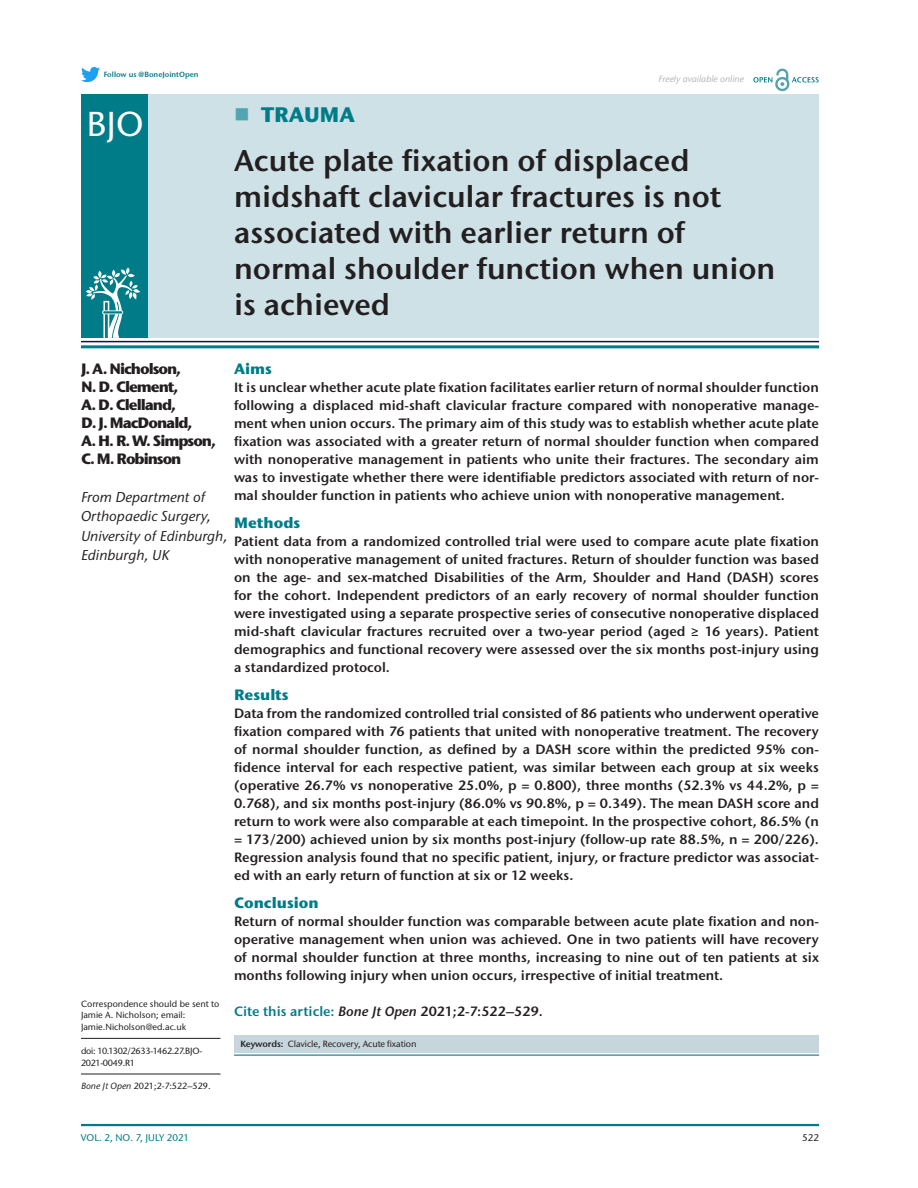
<style>
.page{position:relative;width:918px;height:1188px;background:#fff}
.page>*{position:absolute;margin:0;border:0;box-sizing:border-box;transform-origin:0 0}
.t1{font:500 34.5px "Stone Sans ITC Pro";color:#fff}
.t2{font:600 30px/36px "Stone Sans ITC Pro";color:#231f20}
.t3{font:700 21px "Stone Sans ITC Pro";color:#007c89}
.t4{font:700 15px/18px "Stone Sans ITC Pro";letter-spacing:-.07em;color:#231f20}
.t5{font:700 15px "Stone Sans ITC Pro";color:#007c89}
.t6{font:italic 500 14.25px/19.5px "Stone Sans ITC Pro";color:#231f20}
.t7{font:600 13.5px/18px "Stone Sans ITC Pro";color:#231f20;text-align:justify}
.t8{font:500 9.75px "Stone Sans ITC Pro";color:#007c89}
.t9{font:500 9.75px "Stone Sans ITC Pro";color:#231f20}
.t10{font:500 9px/12px "Stone Sans ITC Pro";color:#231f20}
.t11{font:500 9px/12px "Stone Sans ITC Pro";letter-spacing:-.03em;color:#231f20}
.t12{font:italic 500 9px "Stone Sans ITC Pro";color:#b2b3b7}
.t13{font:600 7.5px "Stone Sans ITC Pro";color:#007c89}
.s1{font-style:italic}
.s2{color:#007c89}
.s3{font-weight:600}
</style>
<div class="page">
<hr style="left:81px;top:1124px;width:738px;height:2px;background:#007c89">
<img style="left:81px;top:67px;width:18px;height:15px">
<svg style="left:753px;top:69px;width:66px;height:22px"></svg>
<div style="left:234px;top:1035px;width:585px;height:18px;background:#c7d5dd"></div>
<hr style="left:81px;top:341px;width:738px;height:1px;background:#11125f">
<hr style="left:81px;top:345px;width:738px;height:3px;background:#007c89">
<div style="left:81px;top:94px;width:738px;height:244px;background:#cee1e6"></div>
<div style="left:81px;top:95px;width:66px;height:243px;background:#007c89"></div>
<svg style="left:86px;top:267px;width:54px;height:71px"></svg>
<hr style="left:81px;top:1038px;width:139px;height:1px;background:#231f20">
<hr style="left:81px;top:1074px;width:139px;height:1px;background:#231f20">
<hr style="left:234px;top:1055px;width:585px;height:1px;background:#007c89">
<p class="t13" style="left:104px;top:70px;width:97px">Follow us @BoneJointOpen</p>
<h1 class="t1" style="left:87px;top:103px;width:58px">BJO</h1>
<p class="t12" style="left:658px;top:73px;width:87px">Freely available online</p>
<h3 class="t3" style="left:261px;top:101px;width:95px">TRAUMA</h3>
<h2 class="t2" style="left:234px;top:142px;width:543px">Acute plate fixation of displaced midshaft clavicular fractures is not associated with earlier return of normal shoulder function when union is achieved</h2>
<p class="t4" style="left:81px;top:360px;width:137px">J. A. Nicholson,<br>N. D. Clement,<br>A. D. Clelland,<br>D. J. MacDonald,<br>A. H. R. W. Simpson,<br>C. M. Robinson</p>
<p class="t6" style="left:81px;top:487px;width:148px">From Department of<br>Orthopaedic Surgery,<br>University of Edinburgh,<br>Edinburgh, UK</p>
<p class="t10" style="left:81px;top:997px;width:140px">Correspondence should be sent to<br>Jamie A. Nicholson; email:<br>Jamie.Nicholson@ed.ac.uk</p>
<p class="t11" style="left:81px;top:1045px;width:123px">doi: 10.1302/2633-1462.27.BJO-<br>2021-0049.R1</p>
<p class="t10" style="left:81px;top:1080px;width:131px"><span class="s1">Bone Jt Open</span> 2021;2-7:522–529.</p>
<p class="t5" style="left:234px;top:359px;width:39px">Aims</p>
<p class="t7" style="left:234px;top:379px;width:587px">It is unclear whether acute plate fixation facilitates earlier return of normal shoulder function following a displaced mid-shaft clavicular fracture compared with nonoperative manage&shy;ment when union occurs. The primary aim of this study was to establish whether acute plate fixation was associated with a greater return of normal shoulder function when compared with nonoperative management in patients who unite their fractures. The secondary aim was to investigate whether there were identifiable predictors associated with return of nor&shy;mal shoulder function in patients who achieve union with nonoperative management.</p>
<p class="t5" style="left:234px;top:513px;width:68px">Methods</p>
<p class="t7" style="left:234px;top:532px;width:587px">Patient data from a randomized controlled trial were used to compare acute plate fixation with nonoperative management of united fractures. Return of shoulder function was based on the age- and sex-matched Disabilities of the Arm, Shoulder and Hand (DASH) scores for the cohort. Independent predictors of an early recovery of normal shoulder function were investigated using a separate prospective series of consecutive nonoperative displaced mid-shaft clavicular fractures recruited over a two-year period (aged ≥ 16 years). Patient demographics and functional recovery were assessed over the six months post-injury using a standardized protocol.</p>
<p class="t5" style="left:234px;top:685px;width:56px">Results</p>
<p class="t7" style="left:234px;top:704px;width:587px">Data from the randomized controlled trial consisted of 86 patients who underwent operative fixation compared with 76 patients that united with nonoperative treatment. The recovery of normal shoulder function, as defined by a DASH score within the predicted 95% con&shy;fidence interval for each respective patient, was similar between each group at six weeks (operative 26.7% vs nonoperative 25.0%, p = 0.800), three months (52.3% vs 44.2%, p = 0.768), and six months post-injury (86.0% vs 90.8%, p = 0.349). The mean DASH score and return to work were also comparable at each timepoint. In the prospective cohort, 86.5% (n = 173/200) achieved union by six months post-injury (follow-up rate 88.5%, n = 200/226).<br>Regression analysis found that no specific patient, injury, or fracture predictor was associat&shy;ed with an early return of function at six or 12 weeks.</p>
<p class="t5" style="left:234px;top:893px;width:86px">Conclusion</p>
<p class="t7" style="left:234px;top:912px;width:587px">Return of normal shoulder function was comparable between acute plate fixation and non&shy;operative management when union was achieved. One in two patients will have recovery of normal shoulder function at three months, increasing to nine out of ten patients at six months following injury when union occurs, irrespective of initial treatment.</p>
<p class="t7" style="left:234px;top:1002px;width:310px"><span class="s2">Cite this article:</span> <span class="s1">Bone Jt Open</span> 2021;2-7:522–529.</p>
<p class="t10" style="left:240px;top:1038px;width:178px"><span class="s3">Keywords:</span> Clavicle, Recovery, Acute fixation</p>
<p class="t8" style="left:81px;top:1132px;width:110px">VOL. 2, NO. 7, JULY 2021</p>
<p class="t9" style="left:802px;top:1132px;width:18px">522</p>
</div>
